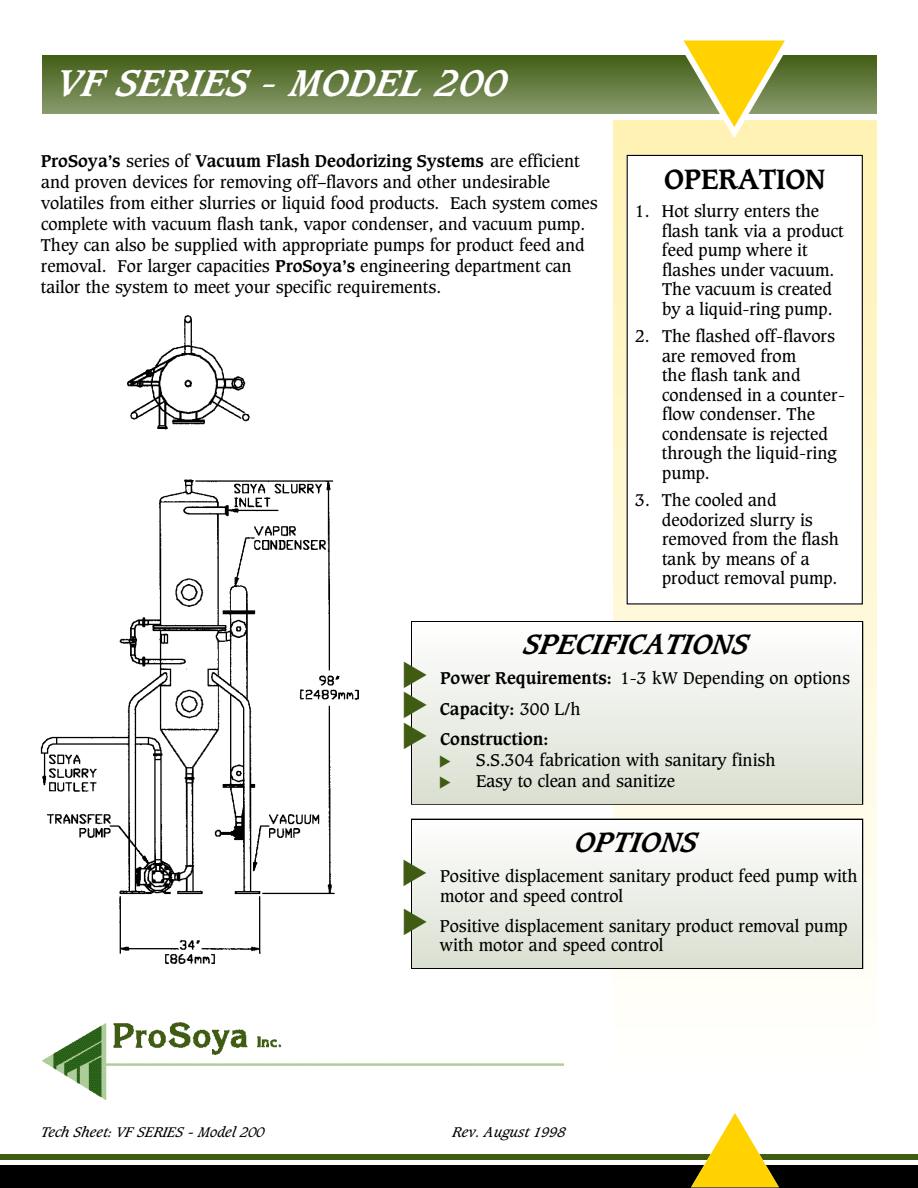
<style>
.page{position:relative;width:918px;height:1188px;background:#fff}
.page>*{position:absolute;margin:0;border:0;box-sizing:border-box;transform-origin:0 0}
.t1{font:italic 700 36px "Caxton";color:#fff}
.t2{font:italic 700 27px "Caxton";letter-spacing:-.005em;color:#000}
.t3{font:700 27px "Caxton";letter-spacing:-.01em;color:#000}
.t4{font:16.5px/19.5px "Caxton";color:#000}
.t5{font:700 16.5px "Caxton";color:#000}
.t6{font:italic 13.5px "Caxton";color:#000}
.s1{font-weight:700}
.s2{color:#3f5c12}
.s3{font-weight:400}
</style>
<div class="page">
<img style="left:40px;top:315px;width:319px;height:649px">
<img style="left:613px;top:120px;width:264px;height:849px">
<div style="left:41px;top:54px;width:837px;height:61px;border:2px solid #fff"></div>
<img style="left:43px;top:55px;width:834px;height:58px">
<svg style="left:684px;top:40px;width:101px;height:98px"></svg>
<img style="left:42px;top:1023px;width:522px;height:77px">
<div style="left:627px;top:155px;width:236px;height:449px;background:#fff"></div>
<div style="left:627px;top:155px;width:236px;height:449px;border:1px solid #000"></div>
<img style="left:412px;top:820px;width:450px;height:148px">
<div style="left:411px;top:621px;width:452px;height:184px;border:2px solid #000"></div>
<img style="left:412px;top:622px;width:450px;height:181px">
<div style="left:348px;top:324px;width:34px;height:35px;background:#fff"></div>
<div style="left:50px;top:333px;width:33px;height:35px;background:#fff"></div>
<div style="left:39px;top:907px;width:45px;height:65px;background:#fff"></div>
<div style="left:277px;top:624px;width:34px;height:34px;background:#fff"></div>
<div style="left:255px;top:686px;width:34px;height:34px;background:#fff"></div>
<div style="left:0;top:1154px;width:918px;height:6px;background:#3f5c12"></div>
<div style="left:0;top:1166px;width:918px;height:22px;background:#000"></div>
<svg style="left:691px;top:1113px;width:88px;height:74px"></svg>
<h1 class="t1" style="left:56px;top:67px;width:452px">VF SERIES - MODEL 200</h1>
<p class="t4" style="left:41px;top:152px;width:558px;line-height:21px"><span class="s1">ProSoya’s</span> series of <span class="s1">Vacuum Flash Deodorizing Systems</span> are efficient and proven devices for removing off–flavors and other undesirable volatiles from either slurries or liquid food products. Each system comes complete with vacuum flash tank, vapor condenser, and vacuum pump.<br>They can also be supplied with appropriate pumps for product feed and removal. For larger capacities <span class="s1">ProSoya’s</span> engineering department can tailor the system to meet your specific requirements.</p>
<h2 class="t3" style="left:664px;top:167px;width:163px">OPERATION</h2>
<p class="t4" style="left:662px;top:203px;width:183px;text-indent:-27px">1. Hot slurry enters the flash tank via a product feed pump where it flashes under vacuum.<br>The vacuum is created by a liquid-ring pump.</p>
<p class="t4" style="left:662px;top:328px;width:185px;text-indent:-27px">2. The flashed off-flavors are removed from<br>the flash tank and condensed in a counter&shy;flow condenser. The condensate is rejected through the liquid-ring pump.</p>
<p class="t4" style="left:662px;top:492px;width:178px;text-indent:-27px">3. The cooled and deodorized slurry is removed from the flash tank by means of a product removal pump.</p>
<h2 class="t2" style="left:524px;top:632px;width:226px">SPECIFICATIONS</h2>
<p class="t4" style="left:404px;top:670px;width:447px"><span class="s2">❖</span> <span class="s1">Power Requirements:</span> 1-3 kW Depending on options</p>
<p class="t5" style="left:404px;top:701px;width:178px"><span class="s2">❖</span> Capacity: <span class="s3">300 L/h</span></p>
<p class="t5" style="left:404px;top:731px;width:146px"><span class="s2">❖</span> Construction:</p>
<p class="t4" style="left:440px;top:752px;width:337px"><span class="s2">❖</span> S.S.304 fabrication with sanitary finish</p>
<p class="t4" style="left:440px;top:773px;width:237px"><span class="s2">❖</span> Easy to clean and sanitize</p>
<h2 class="t2" style="left:575px;top:829px;width:124px">OPTIONS</h2>
<p class="t4" style="left:440px;top:868px;width:419px;text-indent:-36px"><span class="s2">❖</span> Positive displacement sanitary product feed pump with motor and speed control</p>
<p class="t4" style="left:440px;top:917px;width:409px;text-indent:-36px"><span class="s2">❖</span> Positive displacement sanitary product removal pump with motor and speed control</p>
<p class="t6" style="left:41px;top:1126px;width:224px">Tech Sheet: VF SERIES - Model 200</p>
<p class="t6" style="left:452px;top:1126px;width:114px">Rev. August 1998</p>
</div>
